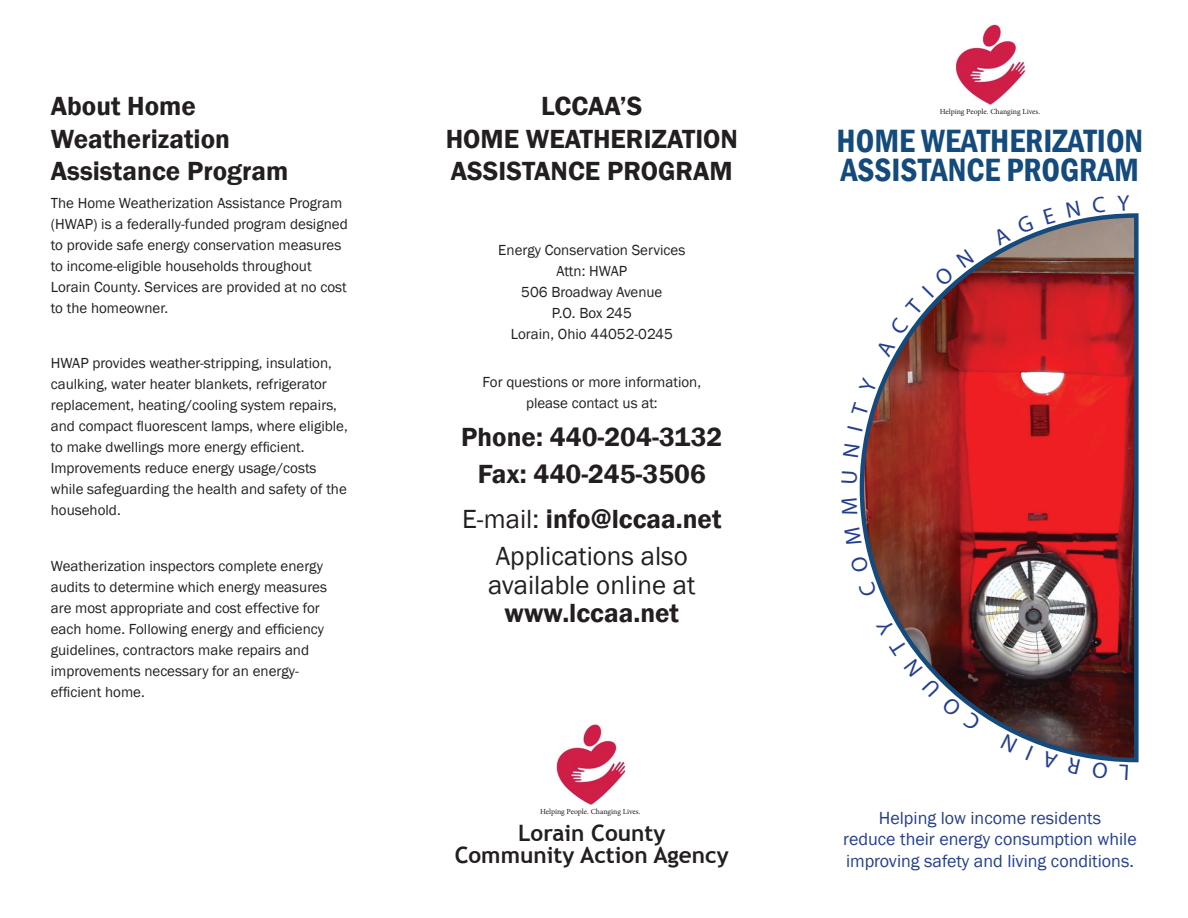
<style>
.page{position:relative;width:1188px;height:918px;background:#fff}
.page>*{position:absolute;margin:0;border:0;box-sizing:border-box;transform-origin:0 0}
.t1{font:600 condensed 33.15px/28.8px "Franklin Gothic";color:#144a7c}
.t2{font:600 27px/32.4px "Franklin Gothic";color:#231f20;text-align:center}
.t3{font:27px/37.5px "Franklin Gothic";color:#231f20;text-align:center}
.t4{font:700 22.65px/22.5px "Trebuchet MS";color:#231f20;text-align:center}
.t5{font:18px/21.6px "Franklin Gothic";color:#253f8e;text-align:center}
.t6{font:15px/21px "Franklin Gothic";color:#231f20}
.t7{font:7.8px "Minion Pro";letter-spacing:-.005em;color:#231f20}
.s1{font-weight:600}
</style>
<div class="page">
<img style="left:859px;top:213px;width:280px;height:550px">
<img style="left:955px;top:24px;width:71px;height:81px">
<img style="left:556px;top:724px;width:69px;height:81px">
<svg style="left:1067px;top:758px;width:13px;height:5px"></svg>
<svg style="left:1092px;top:762px;width:16px;height:1px"></svg>
<svg style="left:1042px;top:751px;width:16px;height:12px"></svg>
<svg style="left:1001px;top:734px;width:17px;height:19px"></svg>
<svg style="left:1026px;top:745px;width:7px;height:15px"></svg>
<svg style="left:876px;top:618px;width:105px;height:114px"></svg>
<svg style="left:859px;top:581px;width:18px;height:16px"></svg>
<svg style="left:859px;top:556px;width:10px;height:17px"></svg>
<svg style="left:859px;top:527px;width:3px;height:18px"></svg>
<svg style="left:859px;top:444px;width:1px;height:14px"></svg>
<svg style="left:859px;top:426px;width:4px;height:6px"></svg>
<svg style="left:859px;top:402px;width:10px;height:15px"></svg>
<svg style="left:859px;top:377px;width:18px;height:17px"></svg>
<svg style="left:876px;top:249px;width:98px;height:108px"></svg>
<svg style="left:993px;top:226px;width:18px;height:19px"></svg>
<svg style="left:1017px;top:215px;width:17px;height:19px"></svg>
<svg style="left:1043px;top:213px;width:13px;height:11px"></svg>
<svg style="left:1066px;top:213px;width:14px;height:5px"></svg>
<h2 class="t2" style="left:446px;top:91px;width:294px">LCCAA’S<br>HOME WEATHERIZATION<br>ASSISTANCE PROGRAM</h2>
<h2 class="t2" style="left:51px;top:91px;width:147px">About Home</h2>
<p class="t7" style="left:940px;top:107px;width:102px">Helping People. Changing Lives.</p>
<h2 class="t2" style="left:51px;top:123px;width:239px;text-align:left">Weatherization<br>Assistance Program</h2>
<p class="t6" style="left:51px;top:193px;width:298px">The Home Weatherization Assistance Program (HWAP) is a federally-funded program designed to provide safe energy conservation measures to income-eligible households throughout Lorain County. Services are provided at no cost to the homeowner.</p>
<h1 class="t1" style="left:837px;top:126px;width:308px">HOME WEATHERIZATION<br>ASSISTANCE PROGRAM</h1>
<p class="t6" style="left:498px;top:239px;width:189px;text-align:center">Energy Conservation Services<br>Attn: HWAP<br>506 Broadway Avenue<br>P.O. Box 245<br>Lorain, Ohio 44052-0245</p>
<p class="t6" style="left:483px;top:372px;width:220px;text-align:center">For questions or more information, please contact us at:</p>
<h2 class="t2" style="left:461px;top:418px;width:263px;line-height:37.5px">Phone: 440-204-3132<br>Fax: 440-245-3506</h2>
<h2 class="t3" style="left:462px;top:500px;width:261px">E-mail: <span class="s1">info@lccaa.net<br></span>Applications also</h2>
<h2 class="t3" style="left:488px;top:567px;width:209px">available online at</h2>
<h2 class="t2" style="left:505px;top:597px;width:176px">www.lccaa.net</h2>
<p class="t6" style="left:51px;top:353px;width:299px">HWAP provides weather-stripping, insulation, caulking, water heater blankets, refrigerator replacement, heating/cooling system repairs, and compact fluorescent lamps, where eligible, to make dwellings more energy efficient.<br>Improvements reduce energy usage/costs while safeguarding the health and safety of the household.</p>
<p class="t6" style="left:51px;top:556px;width:278px">Weatherization inspectors complete energy audits to determine which energy measures are most appropriate and cost effective for each home. Following energy and efficiency guidelines, contractors make repairs and improvements necessary for an energy&shy;efficient home.</p>
<p class="t7" style="left:540px;top:806px;width:102px">Helping People. Changing Lives.</p>
<h3 class="t4" style="left:455px;top:821px;width:276px">Lorain County<br>Community Action Agency</h3>
<p class="t5" style="left:843px;top:807px;width:295px">Helping low income residents<br>reduce their energy consumption while improving safety and living conditions.</p>
</div>
